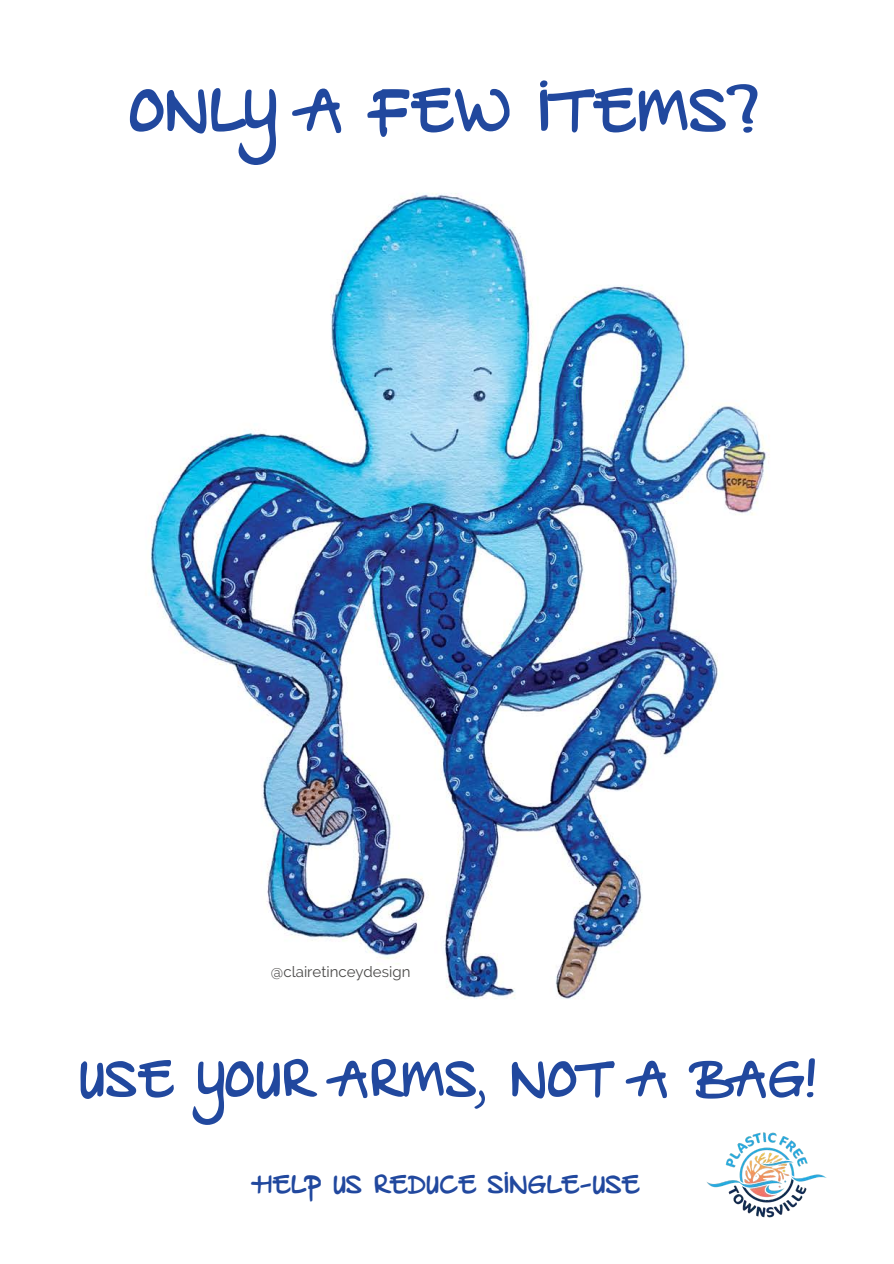
<style>
.page{position:relative;width:894px;height:1264px;background:#fff}
.page>*{position:absolute;margin:0;border:0;box-sizing:border-box;transform-origin:0 0}
.t1{font:75px "Babysitter";color:#21489e}
.t2{font:63px "Babysitter";color:#21489e}
.t3{font:31.5px "Babysitter";color:#21489e}
.t4{font:15px "Raleway";color:#4b4a49}
</style>
<div class="page">
<img style="left:151px;top:193px;width:619px;height:806px">
<img style="left:707px;top:1132px;width:120px;height:86px">
<h1 class="t1" style="left:129px;top:61px;width:631px">ONLY A FEW ITEMS?</h1>
<p class="t4" style="left:271px;top:962px;width:141px">@clairetinceydesign</p>
<h2 class="t2" style="left:78px;top:1037px;width:739px">USE YOUR ARMS, NOT A BAG!</h2>
<p class="t3" style="left:256px;top:1163px;width:385px">HELP US REDUCE SINGLE-USE</p>
</div>
